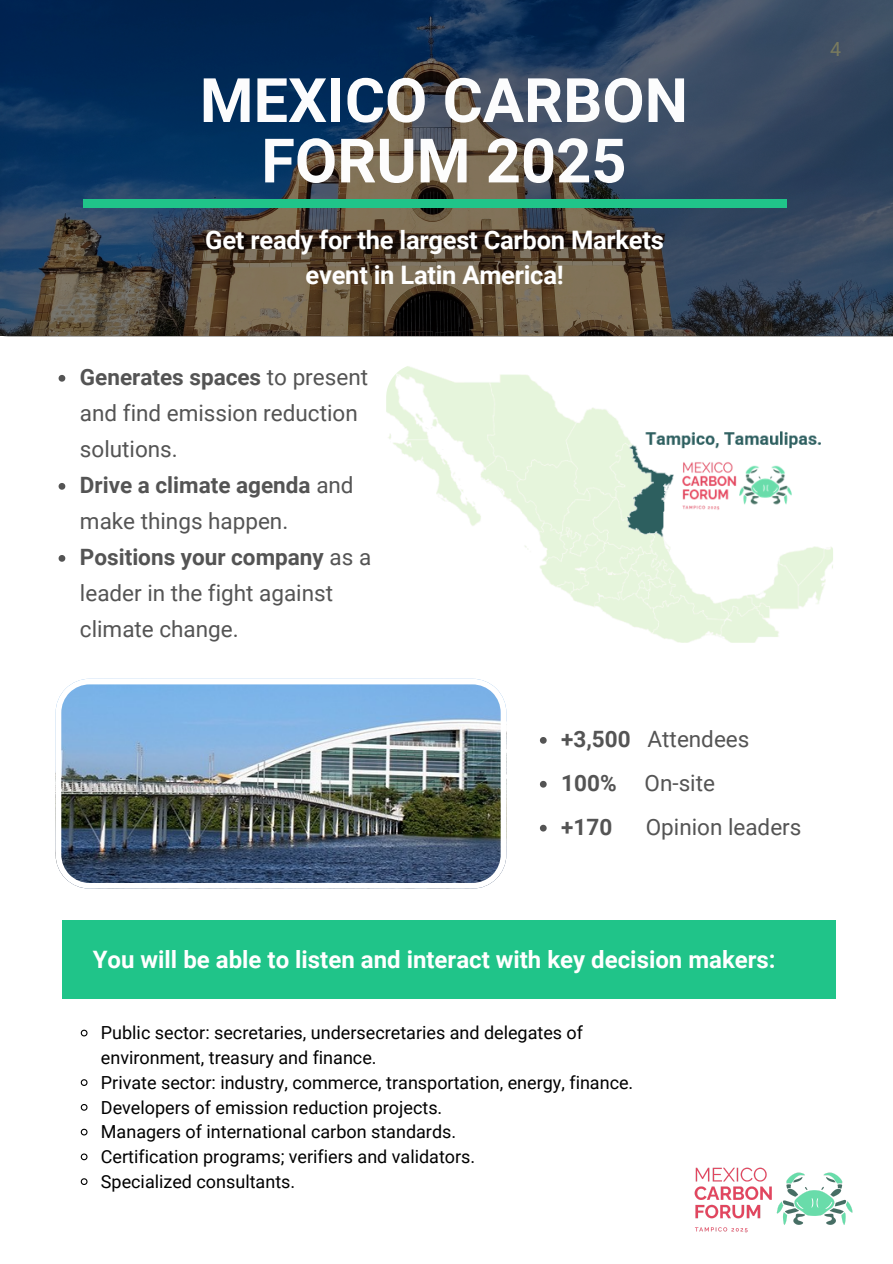
<style>
.page{position:relative;width:893px;height:1264px;background:#fff}
.page>*{position:absolute;margin:0;border:0;box-sizing:border-box;transform-origin:0 0}
.t1{font:700 61.35px/60.4px "Roboto";color:#fff;text-align:center}
.t2{font:700 25.5px/35.2px "Roboto";letter-spacing:-.01em;color:#fff;text-align:center}
.t3{font:700 24px "Roboto";color:#fff}
.t4{font:22.5px/36px "Roboto";color:#545454}
.t5{font:700 22.5px "Roboto";color:#545454}
.t6{font:19.5px "Roboto";color:#7a7b5e}
.t7{font:18px/24.8px "Roboto";color:#000}
.s1{font-weight:700}
</style>
<div class="page">
<svg style="left:386px;top:366px;width:447px;height:277px"></svg>
<div style="left:62px;top:920px;width:773px;height:78px;background:#20c489"></div>
<img style="left:694px;top:1167px;width:159px;height:66px">
<svg style="left:0;top:0;width:892px;height:337px;background:#334152"></svg>
<svg style="left:539px;top:737px;width:7px;height:6px"></svg>
<svg style="left:539px;top:780px;width:7px;height:7px"></svg>
<svg style="left:539px;top:824px;width:7px;height:7px"></svg>
<svg style="left:80px;top:1029px;width:8px;height:8px"></svg>
<svg style="left:80px;top:1079px;width:8px;height:7px"></svg>
<svg style="left:80px;top:1104px;width:8px;height:7px"></svg>
<svg style="left:80px;top:1128px;width:8px;height:8px"></svg>
<svg style="left:80px;top:1153px;width:8px;height:8px"></svg>
<svg style="left:80px;top:1178px;width:8px;height:7px"></svg>
<svg style="left:59px;top:375px;width:6px;height:6px"></svg>
<svg style="left:59px;top:483px;width:6px;height:6px"></svg>
<svg style="left:59px;top:555px;width:6px;height:6px"></svg>
<div style="left:83px;top:199px;width:703px;height:8px;background:#20c489"></div>
<img style="left:56px;top:678px;width:450px;height:210px">
<h1 class="t1" style="left:200px;top:71px;width:489px">MEXICO CARBON<br>FORUM 2025</h1>
<p class="t2" style="left:205px;top:222px;width:460px">Get ready for the largest Carbon Markets event in Latin America!</p>
<p class="t4" style="left:80px;top:359px;width:289px"><span class="s1">Generates spaces</span> to present and find emission reduction solutions.</p>
<h2 class="t4" style="left:80px;top:467px;width:275px"><span class="s1">Drive a climate agenda</span> and make things happen.</h2>
<p class="t4" style="left:80px;top:539px;width:292px"><span class="s1">Positions your company</span> as a leader in the fight against climate change.</p>
<p class="t6" style="left:829px;top:38px;width:12px">4</p>
<p class="t4" style="left:561px;top:721px;width:189px"><span class="s1">+3,500</span> Attendees</p>
<h1 class="t4" style="left:561px;top:765px;width:155px"><span class="s1">100%</span> On-site</h1>
<h2 class="t5" style="left:561px;top:814px;width:52px">+170</h2>
<h2 class="t4" style="left:645px;top:809px;width:157px">Opinion leaders</h2>
<p class="t3" style="left:93px;top:946px;width:684px">You will be able to listen and interact with key decision makers:</p>
<p class="t7" style="left:101px;top:1020px;width:483px">Public sector: secretaries, undersecretaries and delegates of environment, treasury and finance.</p>
<p class="t7" style="left:101px;top:1070px;width:533px">Private sector: industry, commerce, transportation, energy, finance.</p>
<p class="t7" style="left:101px;top:1094px;width:343px">Developers of emission reduction projects.</p>
<p class="t7" style="left:101px;top:1119px;width:356px">Managers of international carbon standards.</p>
<p class="t7" style="left:101px;top:1144px;width:376px">Certification programs; verifiers and validators.</p>
<p class="t7" style="left:101px;top:1169px;width:196px">Specialized consultants.</p>
</div>
